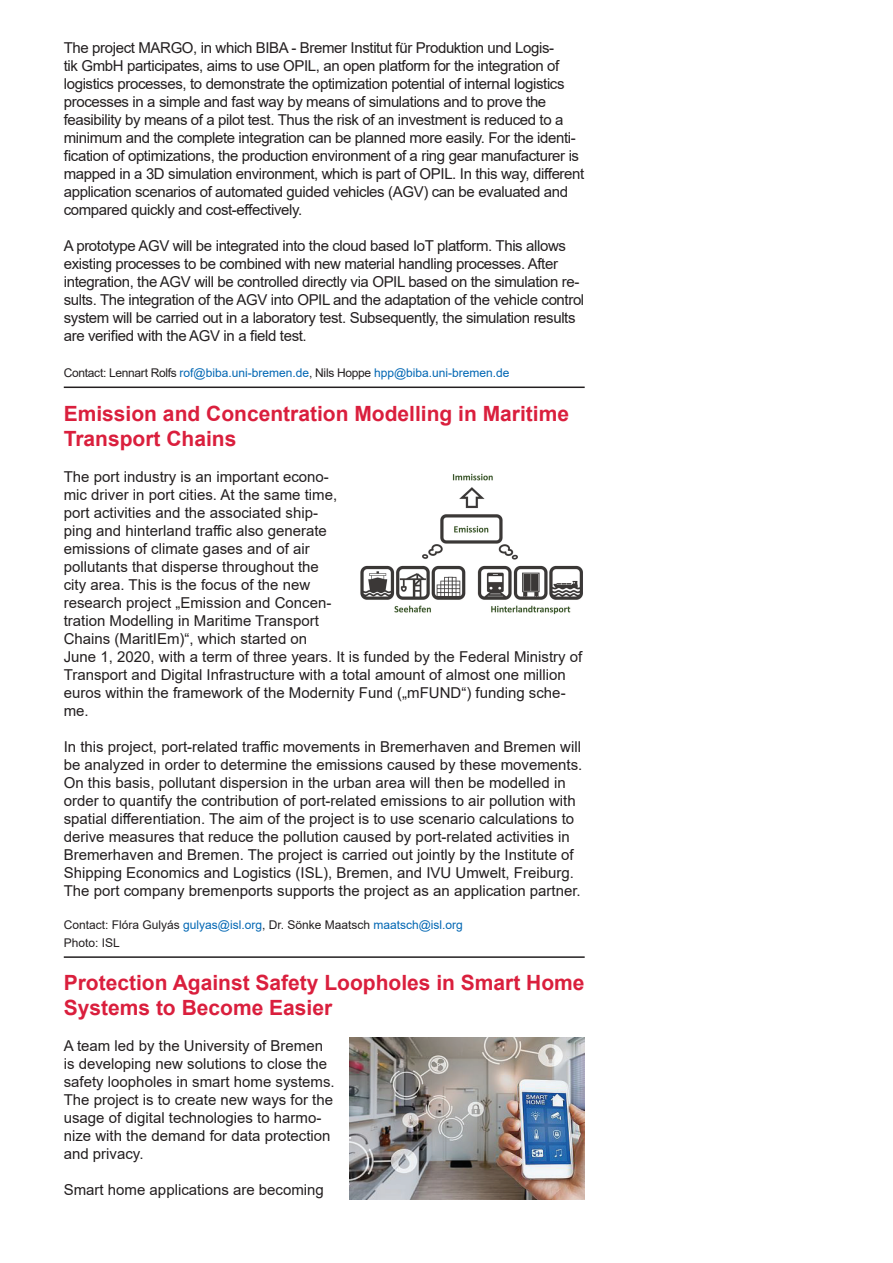
<style>
.page{position:relative;width:893px;height:1263px;background:#fff}
.page>*{position:absolute;margin:0;border:0;box-sizing:border-box;transform-origin:0 0}
.t1{font:700 21px/25.2px "Arial";color:#da1f3d}
.t2{font:15px/18px "Arial";color:#231f20}
.t3{font:15px/18px "Arial";letter-spacing:-.025em;color:#231f20}
.t4{font:12px "Arial";color:#0166b3}
.t5{font:12px/18px "Arial";color:#231f20}
.s1{color:#231f20}
.s2{color:#0166b3}
</style>
<div class="page">
<hr style="left:64px;top:386px;width:521px;height:2px;background:#231f20">
<img style="left:360px;top:473px;width:223px;height:141px">
<hr style="left:64px;top:956px;width:521px;height:2px;background:#231f20">
<img style="left:349px;top:1038px;width:236px;height:161px">
<p class="t3" style="left:64px;top:39px;width:522px">The project MARGO, in which BIBA - Bremer Institut für Produktion und Logis-<br>tik GmbH participates, aims to use OPIL, an open platform for the integration of logistics processes, to demonstrate the optimization potential of internal logistics processes in a simple and fast way by means of simulations and to prove the feasibility by means of a pilot test. Thus the risk of an investment is reduced to a minimum and the complete integration can be planned more easily. For the identi&shy;fication of optimizations, the production environment of a ring gear manufacturer is mapped in a 3D simulation environment, which is part of OPIL. In this way, different application scenarios of automated guided vehicles (AGV) can be evaluated and compared quickly and cost-effectively.</p>
<p class="t3" style="left:64px;top:237px;width:522px">A prototype AGV will be integrated into the cloud based IoT platform. This allows existing processes to be combined with new material handling processes. After integration, the AGV will be controlled directly via OPIL based on the simulation re&shy;sults. The integration of the AGV into OPIL and the adaptation of the vehicle control system will be carried out in a laboratory test. Subsequently, the simulation results are verified with the AGV in a field test.</p>
<p class="t4" style="left:64px;top:365px;width:447px"><span class="s1">Contact: Lennart Rolfs</span> rof@biba.uni-bremen.de<span class="s1">, Nils Hoppe</span> hpp@biba.uni-bremen.de</p>
<h1 class="t1" style="left:64px;top:401px;width:507px">Emission and Concentration Modelling in Maritime<br>Transport Chains</h1>
<p class="t2" style="left:64px;top:467px;width:520px">The port industry is an important econo-<br>mic driver in port cities. At the same time,<br>port activities and the associated ship-<br>ping and hinterland traffic also generate<br>emissions of climate gases and of air<br>pollutants that disperse throughout the<br>city area. This is the focus of the new<br>research project „Emission and Concen-<br>tration Modelling in Maritime Transport<br>Chains (MaritIEm)“, which started on<br>June 1, 2020, with a term of three years. It is funded by the Federal Ministry of Transport and Digital Infrastructure with a total amount of almost one million euros within the framework of the Modernity Fund („mFUND“) funding sche&shy;me.</p>
<p class="t2" style="left:64px;top:737px;width:520px">In this project, port-related traffic movements in Bremerhaven and Bremen will be analyzed in order to determine the emissions caused by these movements.<br>On this basis, pollutant dispersion in the urban area will then be modelled in order to quantify the contribution of port-related emissions to air pollution with spatial differentiation. The aim of the project is to use scenario calculations to derive measures that reduce the pollution caused by port-related activities in Bremerhaven and Bremen. The project is carried out jointly by the Institute of Shipping Economics and Logistics (ISL), Bremen, and IVU Umwelt, Freiburg.<br>The port company bremenports supports the project as an application partner.</p>
<p class="t5" style="left:64px;top:916px;width:401px">Contact: Flóra Gulyás <span class="s2">gulyas@isl.org</span>, Dr. Sönke Maatsch <span class="s2">maatsch@isl.org<br></span>Photo: ISL</p>
<h1 class="t1" style="left:64px;top:970px;width:522px">Protection Against Safety Loopholes in Smart Home<br>Systems to Become Easier</h1>
<p class="t2" style="left:64px;top:1037px;width:272px">A team led by the University of Bremen is developing new solutions to close the safety loopholes in smart home systems.<br>The project is to create new ways for the usage of digital technologies to harmo&shy;nize with the demand for data protection and privacy.</p>
<p class="t2" style="left:64px;top:1181px;width:262px">Smart home applications are becoming</p>
</div>
